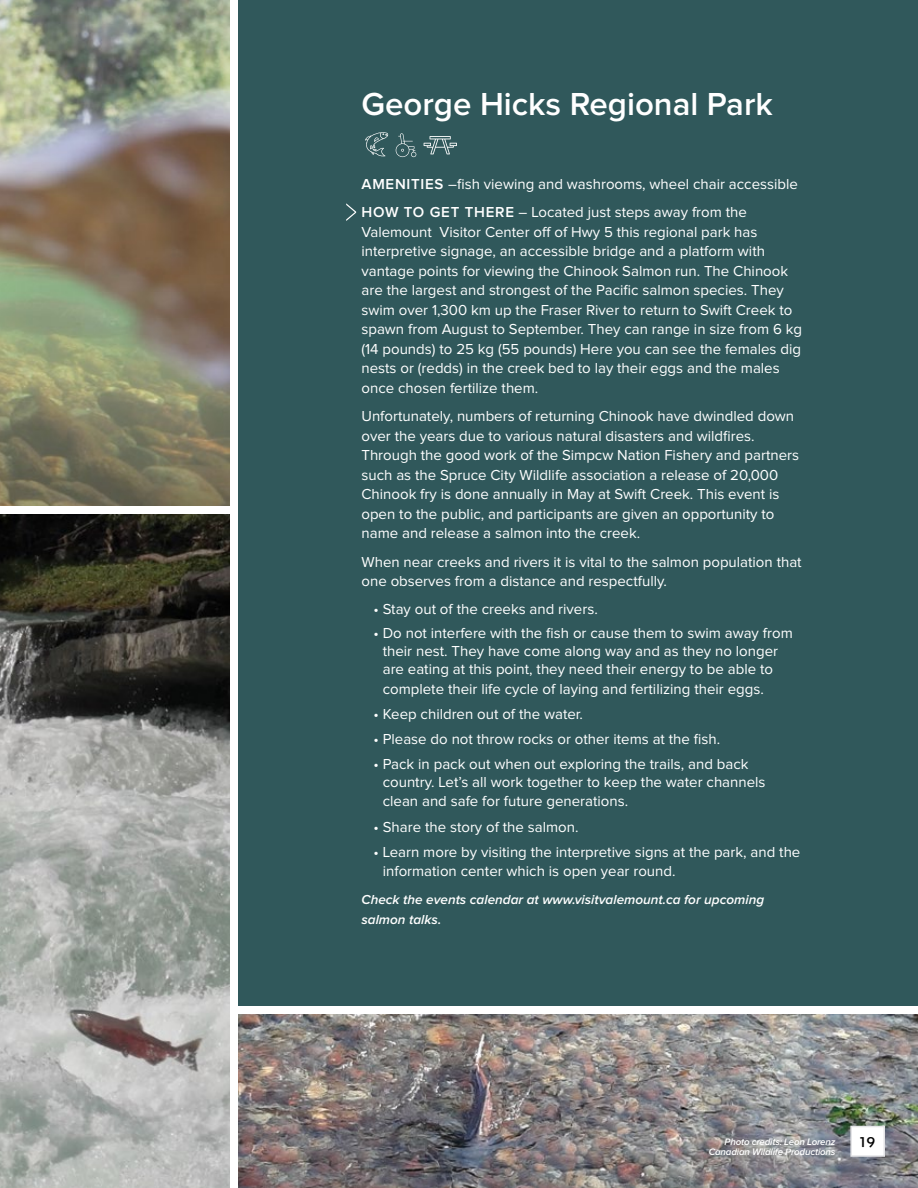
<style>
.page{position:relative;width:918px;height:1188px;background:#fff}
.page>*{position:absolute;margin:0;border:0;box-sizing:border-box;transform-origin:0 0}
.t1{font:600 33px "Proxima Nova";color:#fff}
.t2{font:15px/19.5px "Proxima Nova";color:#fff}
.t3{font:600 15px "Isidora Sans";color:#000}
.t4{font:italic 600 13.5px/19.5px "Proxima Nova";color:#fff}
.t5{font:italic 600 9.75px/10.5px "Proxima Nova";letter-spacing:-.02em;color:#fff;text-align:right}
.s1{font-weight:600}
</style>
<div class="page">
<img style="left:239px;top:1015px;width:679px;height:173px">
<div style="left:850px;top:1126px;width:35px;height:31px;background:#fff;border:2px solid #e4e4e7"></div>
<img style="left:0;top:0;width:230px;height:505px">
<img style="left:0;top:514px;width:230px;height:674px">
<div style="left:239px;top:0;width:679px;height:1006px;background:#30585b"></div>
<svg style="left:396px;top:133px;width:20px;height:24px"></svg>
<svg style="left:424px;top:136px;width:33px;height:18px"></svg>
<svg style="left:365px;top:132px;width:23px;height:24px"></svg>
<svg style="left:346px;top:203px;width:10px;height:18px"></svg>
<h1 class="t1" style="left:362px;top:89px;width:413px">George Hicks Regional Park</h1>
<p class="t2" style="left:362px;top:170px;width:438px;line-height:28.5px"><span class="s1">AMENITIES</span> –fish viewing and washrooms, wheel chair accessible<br><span class="s1">HOW TO GET THERE</span> – Located just steps away from the</p>
<p class="t2" style="left:362px;top:223px;width:442px">Valemount Visitor Center off of Hwy 5 this regional park has interpretive signage, an accessible bridge and a platform with vantage points for viewing the Chinook Salmon run. The Chinook are the largest and strongest of the Pacific salmon species. They swim over 1,300 km up the Fraser River to return to Swift Creek to spawn from August to September. They can range in size from 6 kg (14 pounds) to 25 kg (55 pounds) Here you can see the females dig nests or (redds) in the creek bed to lay their eggs and the males once chosen fertilize them.</p>
<p class="t2" style="left:362px;top:407px;width:439px">Unfortunately, numbers of returning Chinook have dwindled down over the years due to various natural disasters and wildfires.<br>Through the good work of the Simpcw Nation Fishery and partners such as the Spruce City Wildlife association a release of 20,000<br>Chinook fry is done annually in May at Swift Creek. This event is open to the public, and participants are given an opportunity to name and release a salmon into the creek.</p>
<p class="t2" style="left:362px;top:553px;width:442px">When near creeks and rivers it is vital to the salmon population that one observes from a distance and respectfully.</p>
<p class="t2" style="left:374px;top:600px;width:226px">• Stay out of the creeks and rivers.</p>
<p class="t2" style="left:383px;top:625px;width:412px;line-height:18.3px;text-indent:-9px">• Do not interfere with the fish or cause them to swim away from their nest. They have come along way and as they no longer are eating at this point, they need their energy to be able to complete their life cycle of laying and fertilizing their eggs.</p>
<p class="t2" style="left:374px;top:705px;width:211px">• Keep children out of the water.</p>
<p class="t2" style="left:374px;top:730px;width:348px">• Please do not throw rocks or other items at the fish.</p>
<p class="t2" style="left:383px;top:755px;width:384px;line-height:18.8px;text-indent:-9px">• Pack in pack out when out exploring the trails, and back country. Let’s all work together to keep the water channels clean and safe for future generations.</p>
<p class="t2" style="left:374px;top:817px;width:207px">• Share the story of the salmon.</p>
<p class="t2" style="left:383px;top:843px;width:419px;text-indent:-9px">• Learn more by visiting the interpretive signs at the park, and the information center which is open year round.</p>
<p class="t4" style="left:362px;top:891px;width:404px">Check the events calendar at www.visitvalemount.ca for upcoming salmon talks.</p>
<p class="t5" style="left:709px;top:1137px;width:128px">Photo credits: Leon Lorenz<br>Canadian Wildlife Productions</p>
<p class="t3" style="left:860px;top:1133px;width:17px">19</p>
</div>
